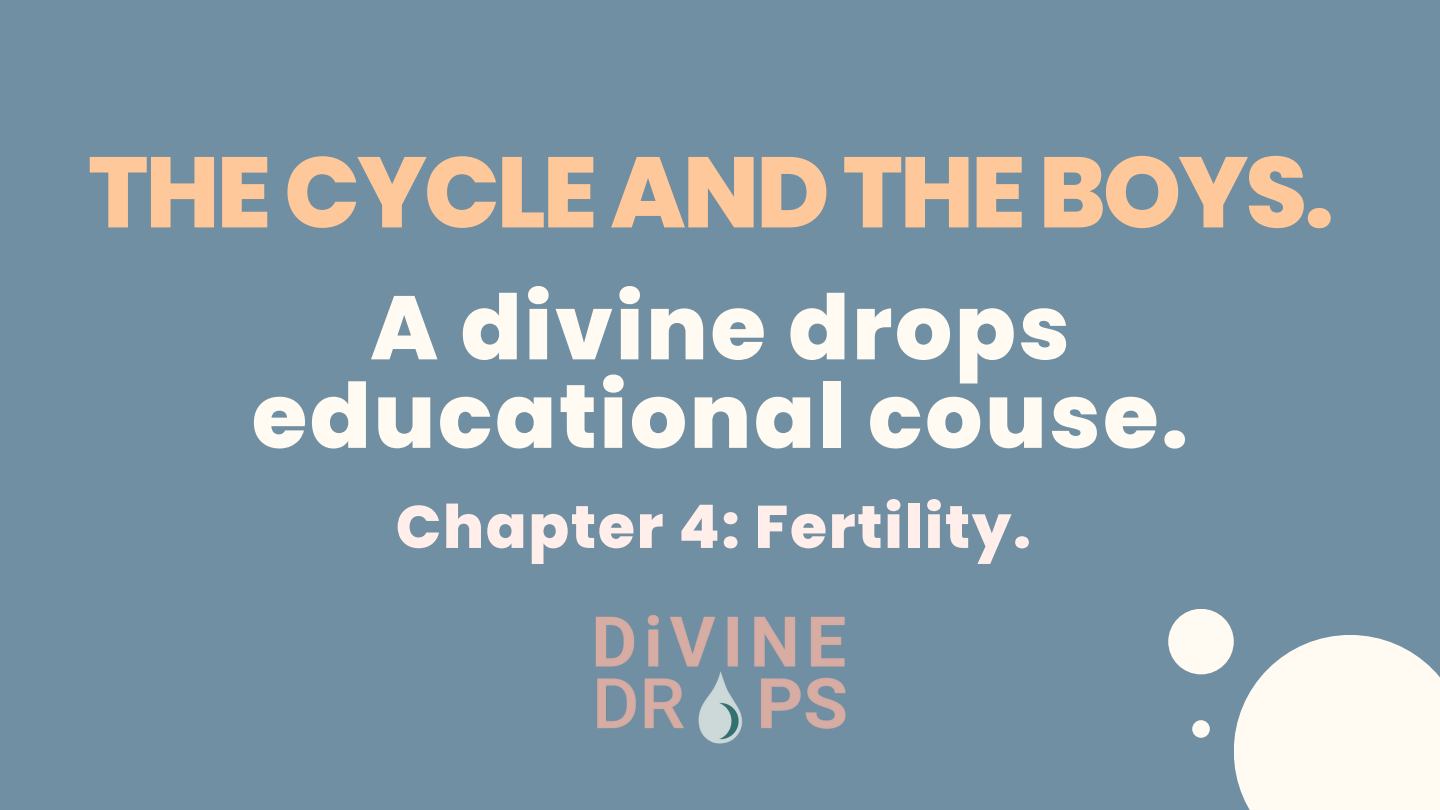
<style>
.page{position:relative;width:1440px;height:810px;background:#708fa2}
.page>*{position:absolute;margin:0;border:0;box-sizing:border-box;transform-origin:0 0}
.t1{font:800 100px "Poppins";letter-spacing:-.03em;color:#fec89a}
.t2{font:800 90px/88.5px "Poppins";letter-spacing:.03em;color:#fffaf2;text-align:center}
.t3{font:800 60px "Poppins";letter-spacing:.03em;color:#ffeeea}
</style>
<div class="page">
<div style="left:1192px;top:720px;width:18px;height:18px;background:#fffaf2;border-radius:50%"></div>
<div style="left:1234px;top:635px;width:206px;height:175px;background:#fffaf2"></div>
<img style="left:595px;top:614px;width:251px;height:130px">
<div style="left:1168px;top:609px;width:66px;height:65px;background:#fffaf2;border-radius:50%"></div>
<p class="t1" style="left:88px;top:122px;width:1248px">THE CYCLE AND THE BOYS.</p>
<p class="t2" style="left:252px;top:284px;width:938px">A divine drops educational couse.</p>
<p class="t3" style="left:396px;top:485px;width:637px">Chapter 4: Fertility.</p>
</div>
